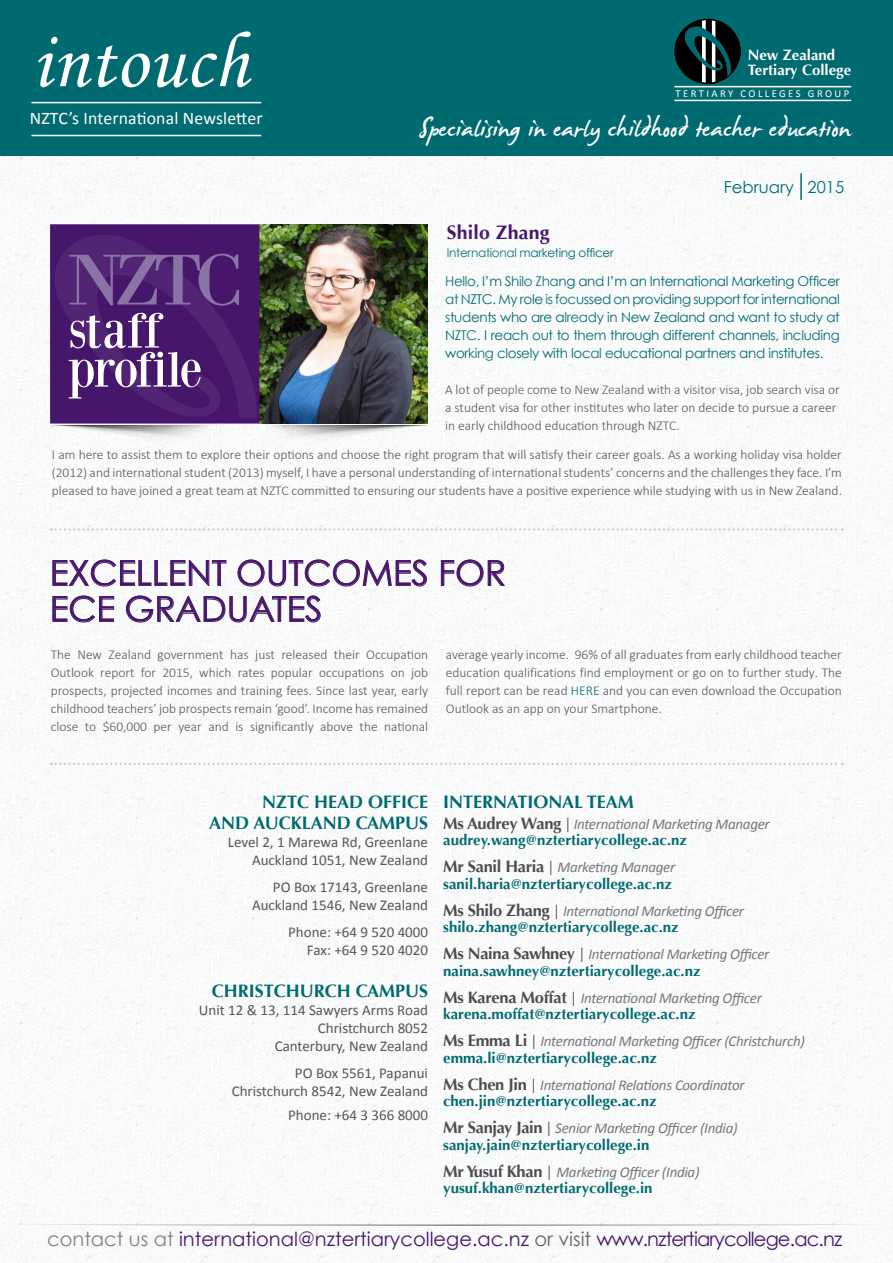
<style>
.page{position:relative;width:893px;height:1263px;background:#fff}
.page>*{position:absolute;margin:0;border:0;box-sizing:border-box;transform-origin:0 0}
.t1{font:79.5px "Monotype Corsiva";letter-spacing:.01em;color:#fff}
.t2{font:74.4px "Bodoni XT";color:#8974a5}
.t3{font:50.85px "Bodoni XT";letter-spacing:-.04em;color:#fff}
.t4{font:50.85px "Bodoni XT";letter-spacing:-.015em;color:#fff}
.t5{font:42px "James Fajardo";color:#fff}
.t6{font:34.5px "Century Gothic";color:#46166b}
.t7{font:19.5px "Century Gothic";color:#46166b}
.t8{font:700 19.5px "Optima";letter-spacing:.01em;color:#46166b}
.t9{font:700 18px "Optima";color:#006a71}
.t10{font:17.7px "Calibri";letter-spacing:.01em;color:#fff}
.t11{font:16.5px "Century Gothic";color:#006a71}
.t12{font:italic 15px "Calibri";letter-spacing:-.02em;color:#77787b}
.t13{font:700 15px "Optima";color:#006a71}
.t14{font:15px "Calibri";color:#565659}
.t15{font:700 15px/14.4px "Optima LT";color:#fff}
.t16{font:300 13.5px/18px "Calibri";color:#565659;text-align:justify}
.t17{font:13.5px/18px "Century Gothic";letter-spacing:-.025em;color:#006a71;text-align:justify}
.t18{font:12px "Century Gothic";letter-spacing:-.025em;color:#006a71}
.t19{font:10.65px "Calibri";color:#fff}
.s1{font-style:inherit}
.s2{color:#006575}
.s3{font-family:"Optima";font-weight:700;font-style:normal;font-size:16.5px;color:#4d4d4f}
.s4{font-family:"Georgia";font-style:normal;color:#4d4d4f}
.s5{color:#808285}
.s6{color:#636466}
</style>
<div class="page">
<img style="left:0;top:156px;width:893px;height:162px">
<img style="left:0;top:318px;width:893px;height:105px">
<img style="left:0;top:423px;width:893px;height:219px">
<img style="left:0;top:642px;width:893px;height:104px">
<img style="left:0;top:746px;width:893px;height:101px">
<img style="left:0;top:847px;width:893px;height:105px">
<img style="left:0;top:952px;width:893px;height:101px">
<img style="left:0;top:1053px;width:893px;height:99px">
<img style="left:0;top:1152px;width:893px;height:111px">
<div style="left:0;top:0;width:893px;height:156px;background:#006a71"></div>
<hr style="left:31px;top:102px;width:230px;height:1px;background:#fff">
<hr style="left:31px;top:135px;width:230px;height:1px;background:#fff">
<svg style="left:674px;top:18px;width:67px;height:66px"></svg>
<hr style="left:674px;top:86px;width:177px;height:1px;background:#fff">
<hr style="left:674px;top:100px;width:177px;height:1px;background:#fff">
<hr style="left:800px;top:173px;width:2px;height:27px;background:#006a71">
<svg style="left:8px;top:1224px;width:879px;height:2px;background:#cfcfd0"></svg>
<svg style="left:423px;top:234px;width:207px;height:192px"></svg>
<svg style="left:51px;top:763px;width:792px;height:2px"></svg>
<svg style="left:51px;top:528px;width:792px;height:3px"></svg>
<img style="left:259px;top:224px;width:168px;height:199px">
<div style="left:50px;top:224px;width:209px;height:199px;background:#46166b"></div>
<img style="left:50px;top:426px;width:377px;height:20px">
<svg style="left:55px;top:235px;width:201px;height:183px"></svg>
<svg style="left:52px;top:559px;width:175px;height:28px"></svg>
<svg style="left:237px;top:559px;width:190px;height:28px"></svg>
<svg style="left:441px;top:559px;width:65px;height:28px"></svg>
<svg style="left:52px;top:595px;width:62px;height:28px"></svg>
<svg style="left:126px;top:595px;width:195px;height:28px"></svg>
<h1 class="t1" style="left:32px;top:14px;width:218px">intouch</h1>
<h3 class="t10" style="left:30px;top:107px;width:234px">NZTC’s International Newsletter</h3>
<p class="t15" style="left:748px;top:48px;width:105px">New Zealand<br>Tertiary College</p>
<p class="t19" style="left:676px;top:87px;width:175px">T E R T I A R Y C O L L E G E S G R O U P</p>
<h3 class="t5" style="left:419px;top:107px;width:434px">Specialising in early childhood teacher education</h3>
<p class="t11" style="left:724px;top:177px;width:122px">February 20<span class="s1">1</span>5</p>
<p class="t8" style="left:447px;top:221px;width:104px">Shilo Zhang</p>
<p class="t18" style="left:447px;top:245px;width:168px">International marketing officer</p>
<p class="t17" style="left:445px;top:272px;width:396px">Hello, I’m Shilo Zhang and I’m an International Marketing Officer at NZTC. My role is focussed on providing support for international students who are already in New Zealand and want to study at NZTC. I reach out to them through different channels, including working closely with local educational partners and institutes.</p>
<p class="t16" style="left:445px;top:380px;width:396px">A lot of people come to New Zealand with a visitor visa, job search visa or a student visa for other institutes who later on decide to pursue a career</p>
<p class="t16" style="left:445px;top:416px;width:236px">in early childhood education through NZTC.</p>
<p class="t16" style="left:52px;top:445px;width:792px">I am here to assist them to explore their options and choose the right program that will satisfy their career goals. As a working holiday visa holder (2012) and international student (2013) myself, I have a personal understanding of international students’ concerns and the challenges they face. I’m pleased to have joined a great team at NZTC committed to ensuring our students have a positive experience while studying with us in New Zealand.</p>
<p class="t2" style="left:68px;top:235px;width:178px">NZTC</p>
<p class="t4" style="left:68px;top:300px;width:95px">staff</p>
<p class="t3" style="left:68px;top:339px;width:136px">profile</p>
<p class="t6" style="left:50px;top:552px;width:458px">EXCELLENT OUTCOMES FOR</p>
<p class="t6" style="left:50px;top:588px;width:274px">ECE GRADUATES</p>
<p class="t16" style="left:51px;top:645px;width:379px">The New Zealand government has just released their Occupation Outlook report for 2015, which rates popular occupations on job prospects, projected incomes and training fees. Since last year, early childhood teachers’ job prospects remain ‘good’. Income has remained close to $60,000 per year and is significantly above the national</p>
<p class="t16" style="left:446px;top:645px;width:398px">average yearly income. 96% of all graduates from early childhood teacher education qualifications find employment or go on to further study. The full report can be read <span class="s2">HERE</span> and you can even download the Occupation Outlook as an app on your Smartphone.</p>
<p class="t9" style="left:262px;top:791px;width:168px">NZTC HEAD OFFICE</p>
<p class="t9" style="left:209px;top:813px;width:221px">AND AUCKLAND CAMPUS</p>
<p class="t14" style="left:228px;top:833px;width:202px">Level 2, 1 Marewa Rd, Greenlane</p>
<p class="t14" style="left:252px;top:851px;width:178px">Auckland 1051, New Zealand</p>
<p class="t14" style="left:273px;top:878px;width:157px">PO Box 17143, Greenlane</p>
<p class="t14" style="left:252px;top:896px;width:178px">Auckland 1546, New Zealand</p>
<p class="t14" style="left:288px;top:923px;width:141px">Phone: +64 9 520 4000</p>
<p class="t14" style="left:307px;top:941px;width:123px">Fax: +64 9 520 4020</p>
<p class="t9" style="left:212px;top:980px;width:218px">CHRISTCHURCH CAMPUS</p>
<p class="t14" style="left:199px;top:1000px;width:231px">Unit 12 &amp; 13, 114 Sawyers Arms Road</p>
<p class="t14" style="left:318px;top:1018px;width:112px">Christchurch 8052</p>
<p class="t14" style="left:275px;top:1036px;width:155px">Canterbury, New Zealand</p>
<p class="t14" style="left:295px;top:1063px;width:135px">PO Box 5561, Papanui</p>
<p class="t14" style="left:232px;top:1081px;width:198px">Christchurch 8542, New Zealand</p>
<p class="t14" style="left:288px;top:1105px;width:141px">Phone: +64 3 366 8000</p>
<p class="t9" style="left:443px;top:791px;width:192px">INTERNATIONAL TEAM</p>
<p class="t12" style="left:443px;top:813px;width:328px"><span class="s3">Ms Audrey Wang</span> <span class="s4">|</span> International Marketing Manager</p>
<p class="t13" style="left:443px;top:831px;width:245px">audrey.wang@nztertiarycollege.ac.nz</p>
<p class="t12" style="left:443px;top:857px;width:234px"><span class="s3">Mr Sanil Haria</span> <span class="s4">|</span> Marketing Manager</p>
<p class="t13" style="left:443px;top:875px;width:230px">sanil.haria@nztertiarycollege.ac.nz</p>
<p class="t12" style="left:443px;top:900px;width:302px"><span class="s3">Ms Shilo Zhang</span> <span class="s4">|</span> International Marketing Officer</p>
<p class="t13" style="left:443px;top:918px;width:237px">shilo.zhang@nztertiarycollege.ac.nz</p>
<p class="t12" style="left:443px;top:944px;width:328px"><span class="s3">Ms Naina Sawhney</span> <span class="s4">|</span> International Marketing Officer</p>
<p class="t13" style="left:443px;top:962px;width:259px">naina.sawhney@nztertiarycollege.ac.nz</p>
<p class="t12" style="left:443px;top:987px;width:320px"><span class="s3">Ms Karena Moffat</span> <span class="s4">|</span> International Marketing Officer</p>
<p class="t13" style="left:443px;top:1005px;width:254px">karena.moffat@nztertiarycollege.ac.nz</p>
<p class="t12" style="left:443px;top:1031px;width:363px"><span class="s3">Ms Emma Li</span> <span class="s4">|</span> International Marketing Officer (Christchurch)</p>
<p class="t13" style="left:443px;top:1049px;width:215px">emma.li@nztertiarycollege.ac.nz</p>
<p class="t12" style="left:443px;top:1074px;width:303px"><span class="s3">Ms Chen Jin</span> <span class="s4">|</span> International Relations Coordinator</p>
<p class="t13" style="left:443px;top:1092px;width:215px">chen.jin@nztertiarycollege.ac.nz</p>
<p class="t12" style="left:443px;top:1118px;width:296px"><span class="s3">Mr Sanjay Jain</span> <span class="s4">|</span> Senior Marketing Officer (India)</p>
<p class="t13" style="left:443px;top:1136px;width:208px">sanjay.jain@nztertiarycollege.in</p>
<p class="t12" style="left:443px;top:1161px;width:258px"><span class="s3">Mr Yusuf Khan</span> <span class="s4">|</span> Marketing Officer (India)</p>
<p class="t13" style="left:443px;top:1179px;width:211px">yusuf.khan@nztertiarycollege.in</p>
<h3 class="t7" style="left:47px;top:1227px;width:797px"><span class="s5">contact us at</span> international@nztertiarycollege.ac.nz <span class="s6">or visit</span> www.nztertiarycollege.ac.nz</h3>
</div>
